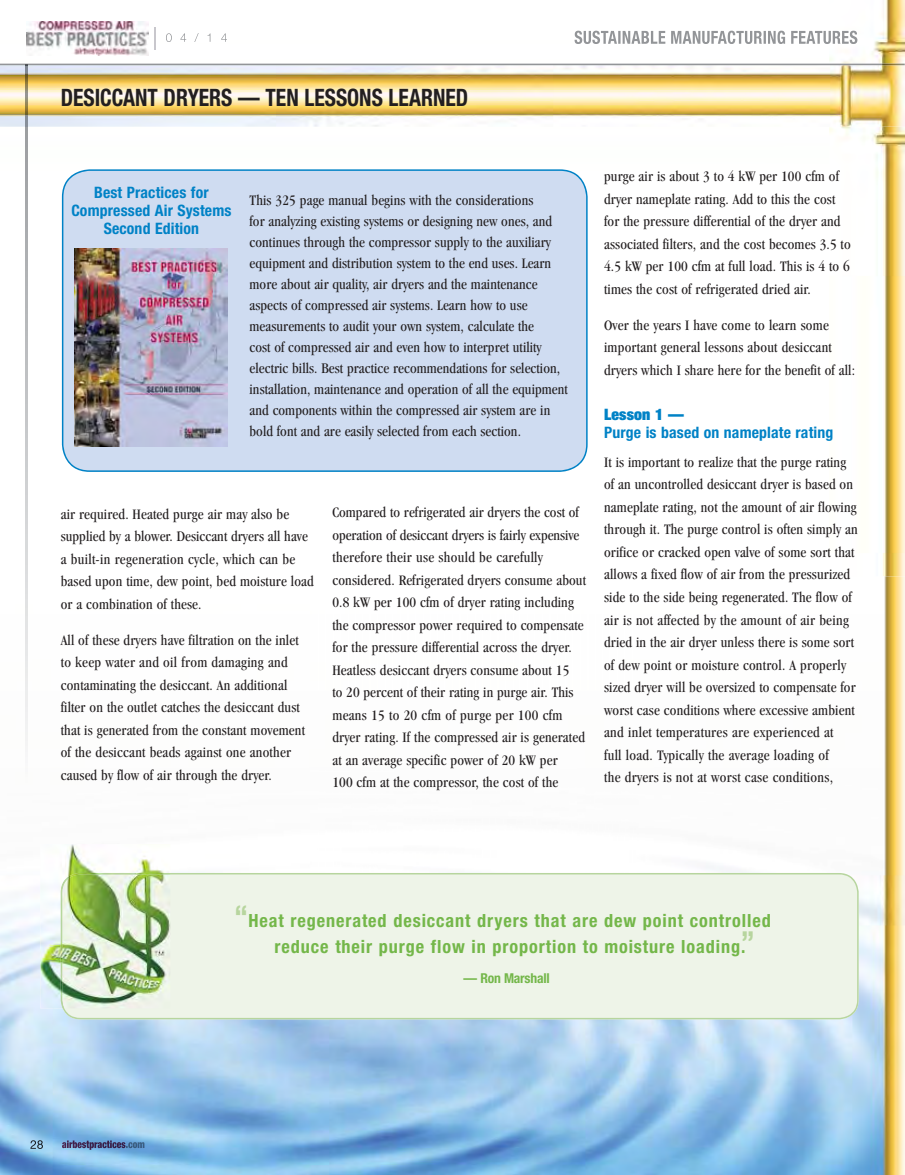
<style>
.page{position:relative;width:905px;height:1175px;background:#fff}
.page>*{position:absolute;margin:0;border:0;box-sizing:border-box;transform-origin:0 0}
.t1{font:700 condensed 24px "Helvetica Neue";color:#231f20;scale:.9 1}
.t2{font:700 condensed 18.15px/25.8px "Helvetica Neue";letter-spacing:.05em;color:#74b74a}
.t3{font:700 condensed 15.75px/18px "Helvetica Neue";letter-spacing:.01em;color:#0082c6;text-align:center}
.t4{font:900 expanded 15.75px "Helvetica Neue";letter-spacing:.01em;color:#0082c6}
.t5{font:condensed 15px/22.5px "Garamond";letter-spacing:.01em;color:#231f20}
.t6{font:700 condensed 13.65px "Helvetica Neue";letter-spacing:-.015em;color:#74b74a}
.s1{font-size:30.3px;color:#b7d59e}
</style>
<div class="page">
<img style="left:0;top:0;width:904px;height:576px">
<img style="left:706px;top:576px;width:198px;height:299px">
<img style="left:0;top:904px;width:53px;height:270px">
<img style="left:858px;top:875px;width:46px;height:50px">
<img style="left:852px;top:925px;width:52px;height:249px">
<img style="left:53px;top:1008px;width:532px;height:166px">
<img style="left:585px;top:1019px;width:267px;height:155px">
<img style="left:0;top:64px;width:904px;height:63px">
<div style="left:62px;top:169px;width:525px;height:303px;background:#cfdcf1"></div>
<img style="left:75px;top:248px;width:153px;height:198px">
<div style="left:61px;top:873px;width:797px;height:146px;background:#eef4e8"></div>
<img style="left:40px;top:844px;width:129px;height:164px">
<img style="left:61px;top:873px;width:109px;height:135px">
<img style="left:25px;top:66px;width:2px;height:680px">
<img style="left:26px;top:21px;width:122px;height:35px">
<img style="left:154px;top:28px;width:4px;height:22px">
<img style="left:166px;top:33px;width:61px;height:9px">
<svg style="left:30px;top:1140px;width:13px;height:8px"></svg>
<img style="left:62px;top:1140px;width:63px;height:9px">
<img style="left:126px;top:1142px;width:18px;height:6px">
<img style="left:574px;top:31px;width:283px;height:13px">
<img style="left:0;top:65px;width:904px;height:1px">
<h1 class="t1" style="left:61px;top:83px;width:454px">DESICCANT DRYERS — TEN LESSONS LEARNED</h1>
<p class="t3" style="left:71px;top:183px;width:161px">Best Practices for<br>Compressed Air Systems<br>Second Edition</p>
<p class="t5" style="left:249px;top:190px;width:320px;line-height:21px">This 325 page manual begins with the considerations<br>for analyzing existing systems or designing new ones, and continues through the compressor supply to the auxiliary equipment and distribution system to the end uses. Learn more about air quality, air dryers and the maintenance aspects of compressed air systems. Learn how to use measurements to audit your own system, calculate the<br>cost of compressed air and even how to interpret utility electric bills. Best practice recommendations for selection, installation, maintenance and operation of all the equipment and components within the compressed air system are in bold font and are easily selected from each section.</p>
<p class="t5" style="left:61px;top:502px;width:254px">air required. Heated purge air may also be supplied by a blower. Desiccant dryers all have a built-in regeneration cycle, which can be based upon time, dew point, bed moisture load or a combination of these.</p>
<p class="t5" style="left:61px;top:628px;width:246px">All of these dryers have filtration on the inlet to keep water and oil from damaging and contaminating the desiccant. An additional filter on the outlet catches the desiccant dust that is generated from the constant movement of the desiccant beads against one another caused by flow of air through the dryer.</p>
<p class="t5" style="left:332px;top:501px;width:255px">Compared to refrigerated air dryers the cost of operation of desiccant dryers is fairly expensive therefore their use should be carefully considered. Refrigerated dryers consume about 0.8 kW per 100 cfm of dryer rating including the compressor power required to compensate for the pressure differential across the dryer.<br>Heatless desiccant dryers consume about 15<br>to 20 percent of their rating in purge air. This means 15 to 20 cfm of purge per 100 cfm dryer rating. If the compressed air is generated at an average specific power of 20 kW per<br>100 cfm at the compressor, the cost of the</p>
<p class="t5" style="left:604px;top:165px;width:248px">purge air is about 3 to 4 kW per 100 cfm of dryer nameplate rating. Add to this the cost for the pressure differential of the dryer and associated filters, and the cost becomes 3.5 to 4.5 kW per 100 cfm at full load. This is 4 to 6 times the cost of refrigerated dried air.</p>
<p class="t5" style="left:604px;top:313px;width:252px">Over the years I have come to learn some important general lessons about desiccant dryers which I share here for the benefit of all:</p>
<p class="t4" style="left:604px;top:404px;width:81px">Lesson 1 —</p>
<p class="t3" style="left:604px;top:423px;width:231px">Purge is based on nameplate rating</p>
<p class="t5" style="left:604px;top:451px;width:255px">It is important to realize that the purge rating of an uncontrolled desiccant dryer is based on nameplate rating, not the amount of air flowing through it. The purge control is often simply an orifice or cracked open valve of some sort that allows a fixed flow of air from the pressurized side to the side being regenerated. The flow of air is not affected by the amount of air being dried in the air dryer unless there is some sort of dew point or moisture control. A properly sized dryer will be oversized to compensate for worst case conditions where excessive ambient and inlet temperatures are experienced at<br>full load. Typically the average loading of<br>the dryers is not at worst case conditions,</p>
<p class="t2" style="left:275px;top:907px;width:497px;text-indent:-41px"><span class="s1">“</span>Heat regenerated desiccant dryers that are dew point controlled reduce their purge flow in proportion to moisture loading.<span class="s1">”</span></p>
<p class="t6" style="left:463px;top:970px;width:88px">— Ron Marshall</p>
</div>
